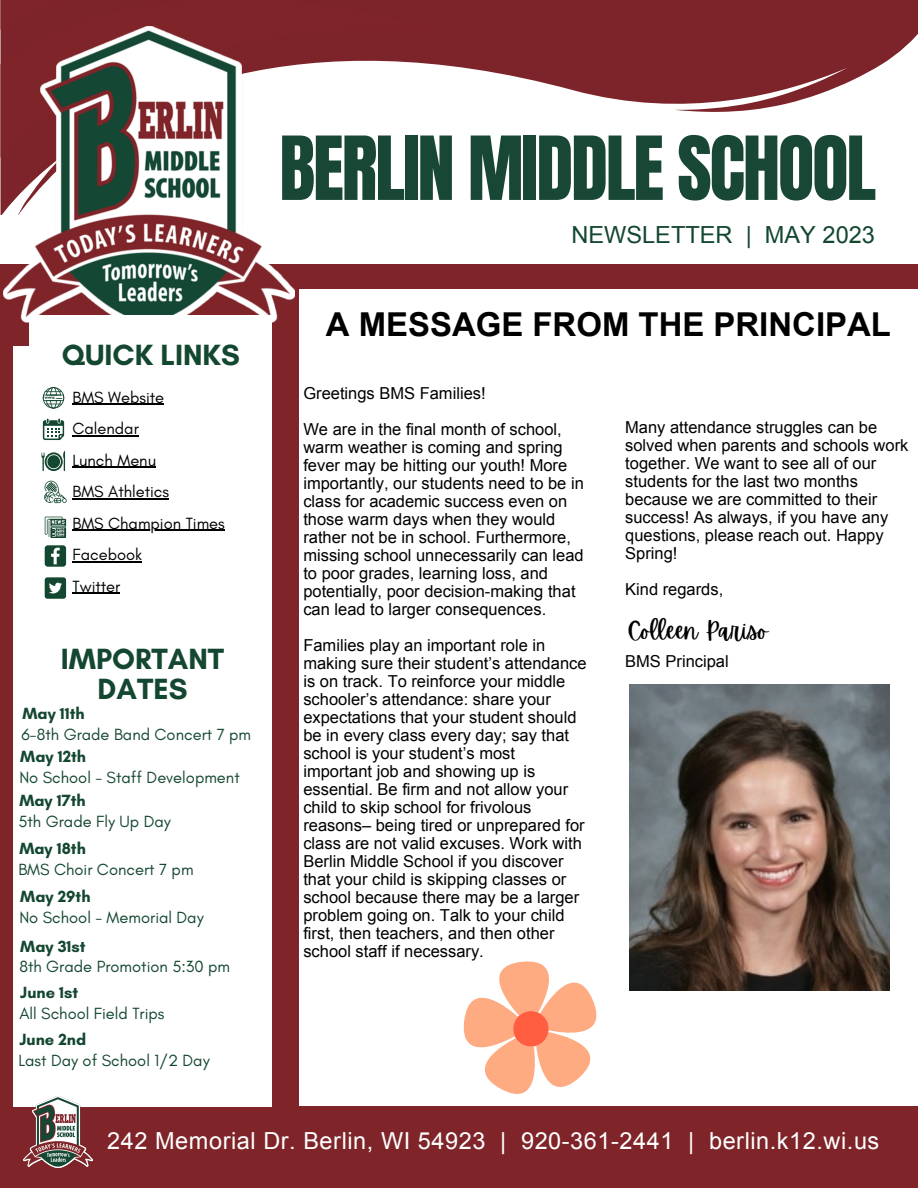
<style>
.page{position:relative;width:918px;height:1188px;background:#fff}
.page>*{position:absolute;margin:0;border:0;box-sizing:border-box;transform-origin:0 0}
.t1{font:75px "Anton";letter-spacing:-.03em;color:#194735}
.t2{font:700 33px "Arial";color:#000}
.t3{font:700 29.85px/29.2px "Glacial Indifference";color:#144730;text-align:center}
.t4{font:24px "Apricots";color:#000}
.t5{font:23.55px "Arial";letter-spacing:.025em;color:#fff}
.t6{font:23.55px "Arial";color:#144730}
.t7{font:16.5px/18px "Arial";color:#000}
.t8{font:16.5px "Glacial Indifference";color:#144730}
.t9{font:16.5px "Glacial Indifference";color:#000}
.t10{font:700 16.5px "Glacial Indifference";color:#144730}
</style>
<div class="page">
<div style="left:264px;top:264px;width:654px;height:25px;background:#7f2529"></div>
<div style="left:0;top:1107px;width:918px;height:81px;background:#7f2529"></div>
<div style="left:0;top:265px;width:298px;height:919px;background:#7f2529"></div>
<svg style="left:1px;top:94px;width:818px;height:120px"></svg>
<svg style="left:1px;top:30px;width:434px;height:128px"></svg>
<div style="left:1px;top:0;width:84px;height:30px;background:#7d242a"></div>
<svg style="left:85px;top:0;width:833px;height:94px;background:#90454a"></svg>
<div style="left:13px;top:346px;width:259px;height:760px;background:#fff"></div>
<img style="left:4px;top:26px;width:290px;height:300px">
<img style="left:23px;top:1096px;width:69px;height:71px">
<div style="left:30px;top:315px;width:242px;height:294px;background:#fff"></div>
<svg style="left:43px;top:387px;width:21px;height:22px"></svg>
<svg style="left:43px;top:419px;width:21px;height:21px"></svg>
<svg style="left:41px;top:451px;width:24px;height:20px"></svg>
<svg style="left:45px;top:517px;width:21px;height:21px"></svg>
<svg style="left:44px;top:481px;width:23px;height:22px"></svg>
<svg style="left:45px;top:545px;width:21px;height:22px"></svg>
<div style="left:45px;top:577px;width:21px;height:22px;background:#144730;border-radius:3px"></div>
<svg style="left:49px;top:583px;width:13px;height:10px"></svg>
<img style="left:630px;top:684px;width:260px;height:306px">
<svg style="left:459px;top:961px;width:155px;height:146px"></svg>
<hr style="left:72px;top:404px;width:92px;height:1px;background:#000">
<hr style="left:72px;top:435px;width:67px;height:1px;background:#000">
<hr style="left:72px;top:467px;width:84px;height:1px;background:#000">
<hr style="left:72px;top:498px;width:97px;height:1px;background:#000">
<hr style="left:72px;top:530px;width:153px;height:1px;background:#000">
<hr style="left:72px;top:561px;width:70px;height:1px;background:#000">
<hr style="left:72px;top:593px;width:48px;height:1px;background:#000">
<p class="t1" style="left:279px;top:115px;width:598px">BERLIN MIDDLE SCHOOL</p>
<p class="t6" style="left:571px;top:222px;width:305px">NEWSLETTER | MAY 2023</p>
<p class="t3" style="left:62px;top:340px;width:179px">QUICK LINKS</p>
<p class="t9" style="left:72px;top:387px;width:93px">BMS Website</p>
<p class="t9" style="left:72px;top:418px;width:68px">Calendar</p>
<p class="t9" style="left:72px;top:450px;width:85px">Lunch Menu</p>
<p class="t9" style="left:72px;top:481px;width:98px">BMS Athletics</p>
<p class="t9" style="left:72px;top:513px;width:154px">BMS Champion Times</p>
<p class="t9" style="left:72px;top:544px;width:71px">Facebook</p>
<p class="t9" style="left:72px;top:576px;width:49px">Twitter</p>
<p class="t3" style="left:61px;top:644px;width:165px">IMPORTANT<br>DATES</p>
<p class="t10" style="left:23px;top:703px;width:64px">May 11th</p>
<p class="t8" style="left:22px;top:724px;width:231px">6-8th Grade Band Concert 7 pm</p>
<p class="t10" style="left:20px;top:746px;width:67px">May 12th</p>
<p class="t8" style="left:19px;top:768px;width:222px">No School - Staff Development</p>
<p class="t10" style="left:19px;top:790px;width:68px">May 17th</p>
<p class="t8" style="left:18px;top:811px;width:154px">5th Grade Fly Up Day</p>
<p class="t10" style="left:19px;top:838px;width:68px">May 18th</p>
<p class="t8" style="left:18px;top:859px;width:177px">BMS Choir Concert 7 pm</p>
<p class="t10" style="left:20px;top:887px;width:72px">May 29th</p>
<p class="t8" style="left:19px;top:908px;width:186px">No School - Memorial Day</p>
<p class="t10" style="left:20px;top:937px;width:67px">May 31st</p>
<p class="t8" style="left:19px;top:957px;width:212px">8th Grade Promotion 5:30 pm</p>
<p class="t10" style="left:20px;top:982px;width:60px">June 1st</p>
<p class="t8" style="left:19px;top:1003px;width:147px">All School Field Trips</p>
<p class="t10" style="left:19px;top:1029px;width:68px">June 2nd</p>
<p class="t8" style="left:18px;top:1050px;width:193px">Last Day of School 1/2 Day</p>
<p class="t2" style="left:326px;top:306px;width:567px">A MESSAGE FROM THE PRINCIPAL</p>
<p class="t7" style="left:303px;top:385px;width:184px">Greetings BMS Families!</p>
<p class="t7" style="left:303px;top:421px;width:282px">We are in the final month of school, warm weather is coming and spring fever may be hitting our youth! More importantly, our students need to be in class for academic success even on those warm days when they would rather not be in school. Furthermore, missing school unnecessarily can lead to poor grades, learning loss, and potentially, poor decision-making that can lead to larger consequences.</p>
<p class="t7" style="left:303px;top:637px;width:285px">Families play an important role in making sure their student’s attendance is on track. To reinforce your middle schooler’s attendance: share your expectations that your student should be in every class every day; say that school is your student’s most important job and showing up is essential. Be firm and not allow your child to skip school for frivolous reasons– being tired or unprepared for class are not valid excuses. Work with Berlin Middle School if you discover that your child is skipping classes or school because there may be a larger problem going on. Talk to your child first, then teachers, and then other school staff if necessary.</p>
<p class="t7" style="left:625px;top:418px;width:285px">Many attendance struggles can be solved when parents and schools work together. We want to see all of our students for the last two months because we are committed to their success! As always, if you have any questions, please reach out. Happy<br>Spring!</p>
<p class="t7" style="left:625px;top:580px;width:100px">Kind regards,</p>
<p class="t4" style="left:628px;top:617px;width:142px">Colleen Pariso</p>
<p class="t7" style="left:625px;top:652px;width:105px">BMS Principal</p>
<p class="t5" style="left:107px;top:1127px;width:774px">242 Memorial Dr. Berlin, WI 54923 | 920-361-2441 | berlin.k12.wi.us</p>
</div>
